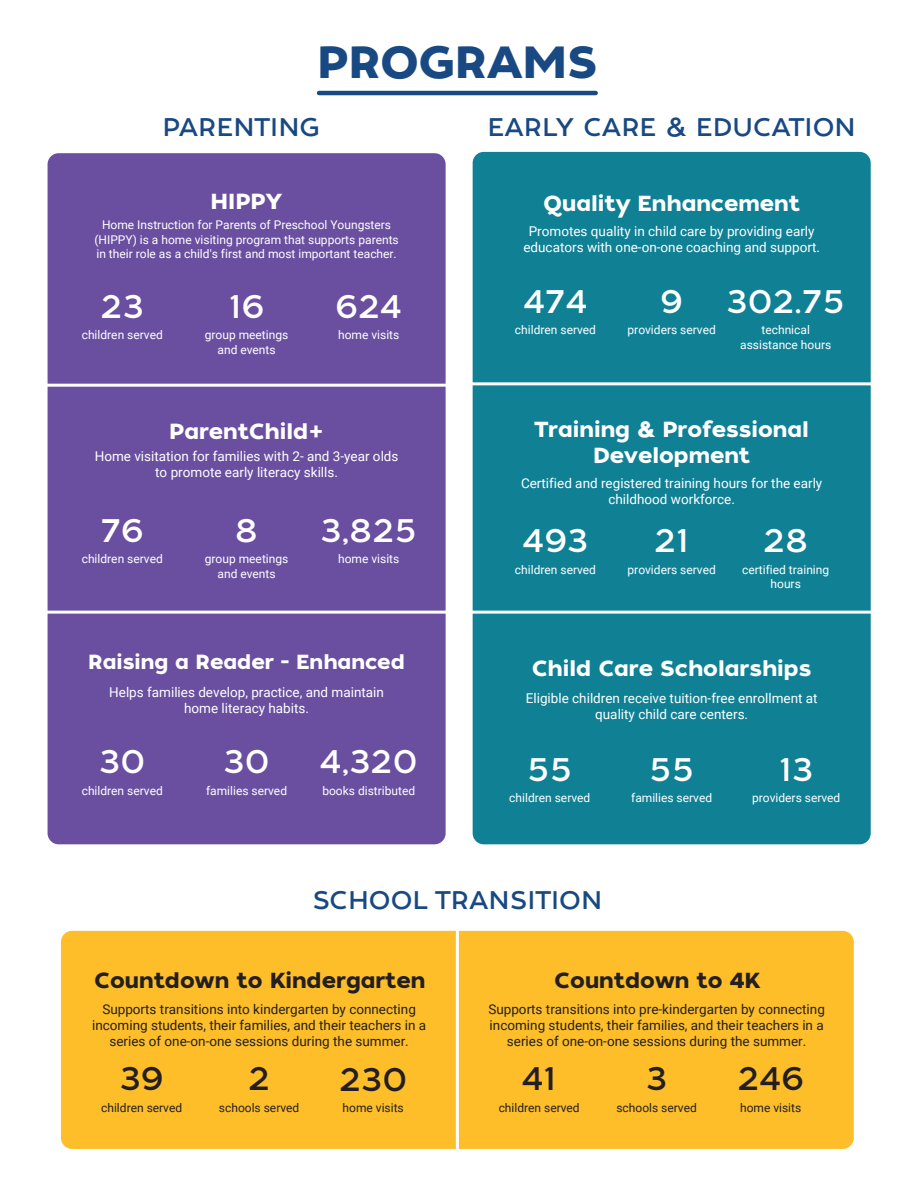
<style>
.page{position:relative;width:918px;height:1188px;background:#fff}
.page>*{position:absolute;margin:0;border:0;box-sizing:border-box;transform-origin:0 0}
.t1{font:45px "Tide Sans 600 Bunny";color:#194982}
.t2{font:32.7px "Tide Sans 400 Lil Dude";color:#fff}
.t3{font:32.7px "Tide Sans 400 Lil Dude";color:#231f20}
.t4{font:25.5px "Tide Sans 400 Lil Dude";color:#194982}
.t5{font:21.75px/26.1px "Tide Sans 600 Bunny";color:#fff;text-align:center}
.t6{font:21.75px "Tide Sans 600 Bunny";color:#231f20}
.t7{font:20.4px "Tide Sans 600 Bunny";color:#fff}
.t8{font:13.5px/16.2px "Roboto";color:#fff;text-align:center}
.t9{font:13.5px/16.2px "Roboto";color:#231f20;text-align:center}
.t10{font:12px/14.4px "Roboto";color:#fff;text-align:center}
.t11{font:12px "Roboto";color:#231f20}
</style>
<div class="page">
<hr style="left:319px;top:91px;width:277px;height:4px;background:#194982">
<div style="left:48px;top:153px;width:398px;height:691px;background:#6a4fa0;border-radius:11px"></div>
<hr style="left:44px;top:384px;width:405px;height:3px;background:#fff">
<hr style="left:46px;top:611px;width:401px;height:3px;background:#fff">
<div style="left:473px;top:152px;width:398px;height:692px;background:#108195;border-radius:11px"></div>
<hr style="left:470px;top:382px;width:404px;height:3px;background:#fff">
<hr style="left:470px;top:611px;width:404px;height:3px;background:#fff">
<div style="left:61px;top:931px;width:793px;height:218px;background:#fdbe2a;border-radius:11px"></div>
<hr style="left:456px;top:923px;width:3px;height:234px;background:#fff">
<h1 class="t1" style="left:317px;top:34px;width:282px">PROGRAMS</h1>
<h3 class="t4" style="left:162px;top:111px;width:159px">PARENTING</h3>
<h3 class="t4" style="left:488px;top:111px;width:370px">EARLY CARE &amp; EDUCATION</h3>
<h3 class="t5" style="left:211px;top:190px;width:74px">HIPPY</h3>
<p class="t10" style="left:94px;top:217px;width:306px">Home Instruction for Parents of Preschool Youngsters (HIPPY) is a home visiting program that supports parents in their role as a child's first and most important teacher.</p>
<h2 class="t2" style="left:101px;top:286px;width:45px">23</h2>
<h2 class="t2" style="left:229px;top:286px;width:37px">16</h2>
<h2 class="t2" style="left:336px;top:286px;width:68px">624</h2>
<p class="t10" style="left:338px;top:327px;width:63px">home visits</p>
<p class="t10" style="left:82px;top:327px;width:83px">children served</p>
<p class="t10" style="left:205px;top:327px;width:85px">group meetings and events</p>
<h3 class="t5" style="left:169px;top:419px;width:156px">ParentChild+</h3>
<p class="t8" style="left:95px;top:448px;width:305px">Home visitation for families with 2- and 3-year olds to promote early literacy skills.</p>
<h2 class="t2" style="left:101px;top:510px;width:44px">76</h2>
<h2 class="t2" style="left:235px;top:510px;width:25px">8</h2>
<h2 class="t2" style="left:320px;top:510px;width:98px">3,825</h2>
<p class="t10" style="left:338px;top:552px;width:63px">home visits</p>
<p class="t10" style="left:82px;top:552px;width:83px">children served</p>
<p class="t10" style="left:205px;top:552px;width:85px">group meetings and events</p>
<h3 class="t7" style="left:88px;top:649px;width:318px">Raising a Reader - Enhanced</h3>
<p class="t8" style="left:109px;top:684px;width:276px">Helps families develop, practice, and maintain home literacy habits.</p>
<h2 class="t2" style="left:99px;top:741px;width:48px">30</h2>
<p class="t10" style="left:82px;top:783px;width:83px">children served</p>
<h2 class="t2" style="left:224px;top:741px;width:48px">30</h2>
<p class="t10" style="left:206px;top:783px;width:83px">families served</p>
<h2 class="t2" style="left:320px;top:741px;width:99px">4,320</h2>
<p class="t10" style="left:322px;top:783px;width:94px">books distributed</p>
<h3 class="t5" style="left:543px;top:191px;width:258px">Quality Enhancement</h3>
<p class="t8" style="left:523px;top:223px;width:298px">Promotes quality in child care by providing early educators with one-on-one coaching and support.</p>
<h2 class="t2" style="left:660px;top:281px;width:24px">9</h2>
<p class="t10" style="left:628px;top:322px;width:90px">providers served</p>
<h2 class="t2" style="left:727px;top:281px;width:120px">302.75</h2>
<p class="t10" style="left:740px;top:322px;width:93px">technical assistance hours</p>
<h2 class="t2" style="left:524px;top:281px;width:65px">474</h2>
<p class="t10" style="left:515px;top:322px;width:83px">children served</p>
<h3 class="t5" style="left:534px;top:417px;width:276px">Training &amp; Professional<br>Development</h3>
<p class="t8" style="left:521px;top:474px;width:303px">Certified and registered training hours for the early childhood workforce.</p>
<h2 class="t2" style="left:523px;top:520px;width:67px">493</h2>
<p class="t10" style="left:515px;top:562px;width:83px">children served</p>
<h2 class="t2" style="left:654px;top:520px;width:37px">21</h2>
<p class="t10" style="left:628px;top:562px;width:90px">providers served</p>
<h2 class="t2" style="left:763px;top:520px;width:47px">28</h2>
<p class="t10" style="left:742px;top:562px;width:89px">certified training hours</p>
<h3 class="t5" style="left:532px;top:656px;width:281px">Child Care Scholarships</h3>
<p class="t8" style="left:526px;top:690px;width:293px">Eligible children receive tuition-free enrollment at quality child care centers.</p>
<h2 class="t2" style="left:527px;top:748px;width:46px">55</h2>
<p class="t10" style="left:509px;top:790px;width:83px">children served</p>
<h2 class="t2" style="left:649px;top:748px;width:46px">55</h2>
<p class="t10" style="left:631px;top:790px;width:83px">families served</p>
<h2 class="t2" style="left:779px;top:748px;width:36px">13</h2>
<p class="t10" style="left:752px;top:790px;width:90px">providers served</p>
<h3 class="t4" style="left:312px;top:884px;width:291px">SCHOOL TRANSITION</h3>
<h3 class="t6" style="left:95px;top:967px;width:332px">Countdown to Kindergarten</h3>
<p class="t9" style="left:92px;top:1000px;width:336px">Supports transitions into kindergarten by connecting incoming students, their families, and their teachers in a series of one-on-one sessions during the summer.</p>
<h2 class="t3" style="left:248px;top:1058px;width:24px">2</h2>
<p class="t11" style="left:219px;top:1099px;width:82px">schools served</p>
<h2 class="t3" style="left:120px;top:1058px;width:46px">39</h2>
<p class="t11" style="left:101px;top:1099px;width:83px">children served</p>
<h2 class="t3" style="left:339px;top:1059px;width:70px">230</h2>
<p class="t11" style="left:343px;top:1099px;width:63px">home visits</p>
<h3 class="t6" style="left:555px;top:967px;width:207px">Countdown to 4K</h3>
<p class="t9" style="left:488px;top:1000px;width:338px">Supports transitions into pre-kindergarten by connecting incoming students, their families, and their teachers in a series of one-on-one sessions during the summer.</p>
<h2 class="t3" style="left:646px;top:1058px;width:23px">3</h2>
<p class="t11" style="left:616px;top:1099px;width:82px">schools served</p>
<h2 class="t3" style="left:737px;top:1058px;width:68px">246</h2>
<p class="t11" style="left:740px;top:1099px;width:63px">home visits</p>
<h2 class="t3" style="left:522px;top:1058px;width:36px">41</h2>
<p class="t11" style="left:499px;top:1099px;width:83px">children served</p>
</div>
